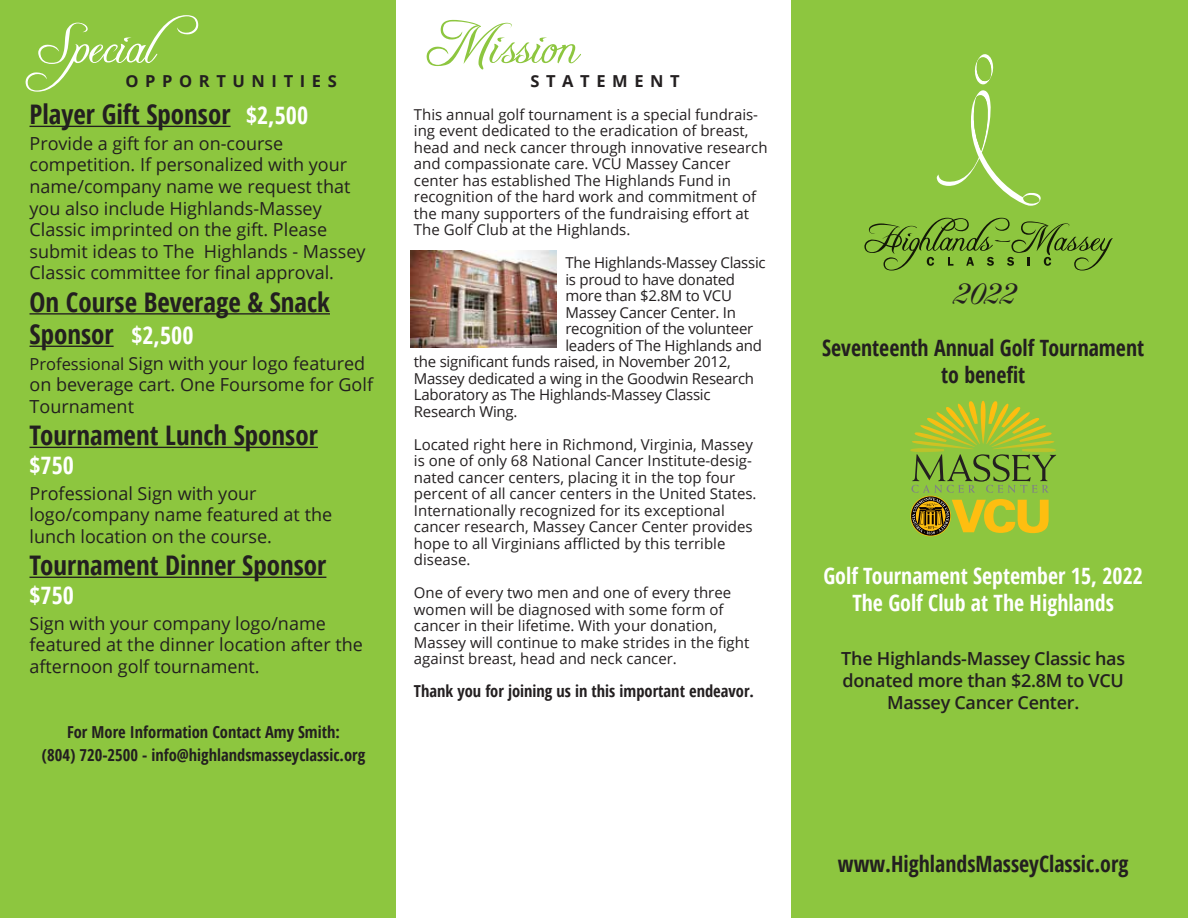
<style>
.page{position:relative;width:1188px;height:918px;background:#fff}
.page>*{position:absolute;margin:0;border:0;box-sizing:border-box;transform-origin:0 0}
.t1{font:54px "Freebooter Script";color:#8dc63f}
.t2{font:54px "Freebooter Script";color:#fff}
.t3{font:43.5px "Renaissance";color:#231f20}
.t4{font:700 condensed 27px/32.4px "Open Sans";color:#231f20}
.t5{font:700 condensed 24px "Open Sans";color:#fff}
.t6{font:700 condensed 22.5px/27px "Open Sans";color:#231f20;text-align:center}
.t7{font:700 condensed 22.5px/27px "Open Sans";color:#fff;text-align:center}
.t8{font:18px/21.6px "Open Sans";color:#231f20}
.t9{font:600 18px/21.6px "Open Sans";letter-spacing:-.015em;color:#231f20;text-align:center}
.t10{font:700 condensed 16.5px/22.5px "Open Sans";color:#231f20;text-align:center}
.t11{font:700 16.5px "Open Sans";letter-spacing:.4em;color:#231f20}
.t12{font:15px/16.5px "Open Sans";color:#231f20}
.t13{font:15px "Open Sans";letter-spacing:-.02em;color:#231f20}
.s1{font-size:24px;color:#fff}
.s2{font-size:16.5px}
</style>
<div class="page">
<div style="left:0;top:0;width:395px;height:918px;background:#8dc63f"></div>
<div style="left:792px;top:0;width:396px;height:918px;background:#8dc63f"></div>
<hr style="left:30px;top:126px;width:201px;height:1px;background:#231f20">
<hr style="left:30px;top:313px;width:300px;height:2px;background:#231f20">
<hr style="left:30px;top:346px;width:84px;height:1px;background:#231f20">
<hr style="left:30px;top:447px;width:288px;height:1px;background:#231f20">
<hr style="left:30px;top:577px;width:296px;height:1px;background:#231f20">
<svg style="left:974px;top:54px;width:20px;height:30px"></svg>
<svg style="left:937px;top:90px;width:104px;height:116px"></svg>
<svg style="left:864px;top:218px;width:249px;height:53px"></svg>
<svg style="left:910px;top:401px;width:146px;height:135px"></svg>
<img style="left:411px;top:250px;width:145px;height:97px">
<h1 class="t2" style="left:40px;top:12px;width:162px">Special</h1>
<p class="t11" style="left:125px;top:69px;width:213px">OPPORTUNITIES</p>
<h3 class="t4" style="left:30px;top:98px;width:280px">Player Gift Sponsor <span class="s1">$2,500</span></h3>
<p class="t8" style="left:30px;top:132px;width:338px">Provide a gift for an on-course competition. If personalized with your name/company name we request that you also include Highlands-Massey Classic imprinted on the gift. Please submit ideas to The Highlands - Massey Classic committee for final approval.</p>
<h3 class="t4" style="left:30px;top:285px;width:302px">On Course Beverage &amp; Snack<br>Sponsor <span class="s1">$2,500</span></h3>
<p class="t8" style="left:30px;top:352px;width:345px"><span class="s2">Professional</span> Sign with your logo featured on beverage cart. One Foursome for Golf<br>Tournament</p>
<h3 class="t4" style="left:30px;top:419px;width:290px">Tournament Lunch Sponsor</h3>
<h3 class="t5" style="left:30px;top:449px;width:46px">$750</h3>
<p class="t8" style="left:30px;top:482px;width:304px">Professional Sign with your logo/company name featured at the lunch location on the course.</p>
<h3 class="t4" style="left:30px;top:549px;width:298px">Tournament Dinner Sponsor</h3>
<h3 class="t5" style="left:30px;top:579px;width:46px">$750</h3>
<p class="t8" style="left:30px;top:612px;width:335px">Sign with your company logo/name featured at the dinner location after the afternoon golf tournament.</p>
<p class="t10" style="left:42px;top:721px;width:325px">For More Information Contact Amy Smith:<br>(804) 720-2500 - info@highlandsmasseyclassic.org</p>
<h1 class="t1" style="left:425px;top:12px;width:156px">Mission</h1>
<p class="t11" style="left:530px;top:69px;width:151px">STATEMENT</p>
<p class="t12" style="left:414px;top:106px;width:355px">This annual golf tournament is a special fundrais&shy;ing event dedicated to the eradication of breast, head and neck cancer through innovative research and compassionate care. VCU Massey Cancer center has established The Highlands Fund in recognition of the hard work and commitment of the many supporters of the fundraising effort at The Golf Club at the Highlands.</p>
<p class="t13" style="left:565px;top:252px;width:202px">The Highlands-Massey Classic</p>
<p class="t13" style="left:565px;top:269px;width:171px">is proud to have donated</p>
<p class="t13" style="left:565px;top:285px;width:168px">more than $2.8M to VCU</p>
<p class="t13" style="left:565px;top:302px;width:172px">Massey Cancer Center. In</p>
<p class="t13" style="left:565px;top:318px;width:189px">recognition of the volunteer</p>
<p class="t13" style="left:565px;top:335px;width:198px">leaders of The Highlands and</p>
<p class="t13" style="left:414px;top:351px;width:318px">the significant funds raised, in November 2012,</p>
<p class="t13" style="left:414px;top:368px;width:342px">Massey dedicated a wing in the Goodwin Research</p>
<p class="t13" style="left:414px;top:384px;width:298px">Laboratory as The Highlands-Massey Classic</p>
<p class="t13" style="left:414px;top:401px;width:105px">Research Wing.</p>
<p class="t12" style="left:414px;top:436px;width:344px">Located right here in Richmond, Virginia, Massey is one of only 68 National Cancer Institute-desig&shy;nated cancer centers, placing it in the top four percent of all cancer centers in the United States.<br>Internationally recognized for its exceptional cancer research, Massey Cancer Center provides hope to all Virginians afflicted by this terrible disease.</p>
<p class="t12" style="left:414px;top:584px;width:337px">One of every two men and one of every three women will be diagnosed with some form of cancer in their lifetime. With your donation, Massey will continue to make strides in the fight against breast, head and neck cancer.</p>
<p class="t10" style="left:414px;top:680px;width:342px">Thank you for joining us in this important endeavor.</p>
<h2 class="t3" style="left:953px;top:265px;width:63px">2022</h2>
<h3 class="t6" style="left:822px;top:334px;width:323px">Seventeenth Annual Golf Tournament to benefit</h3>
<h3 class="t7" style="left:823px;top:561px;width:321px">Golf Tournament September 15, 2022<br>The Golf Club at The Highlands</h3>
<p class="t9" style="left:841px;top:648px;width:285px">The Highlands-Massey Classic has donated more than $2.8M to VCU<br>Massey Cancer Center.</p>
<h3 class="t6" style="left:838px;top:850px;width:292px">www.HighlandsMasseyClassic.org</h3>
</div>
